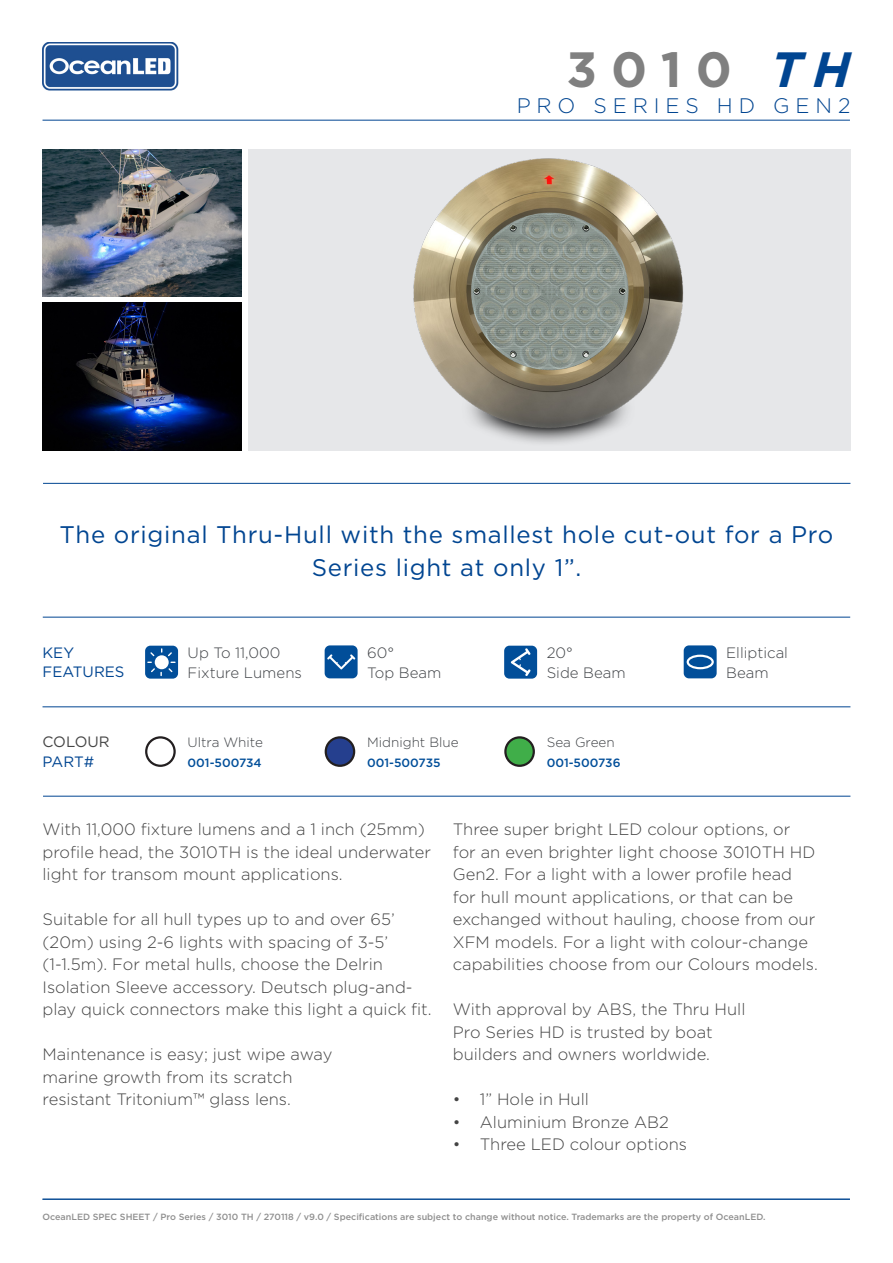
<style>
.page{position:relative;width:893px;height:1263px;background:#fff}
.page>*{position:absolute;margin:0;border:0;box-sizing:border-box;transform-origin:0 0}
.t1{font:700 49.5px "Gotham";color:#808080}
.t2{font:24px/33px "Gotham";letter-spacing:.03em;color:#004591;text-align:center}
.t3{font:300 21px "Gotham";letter-spacing:.28em;color:#004591}
.t4{font:300 16.5px/22.5px "Gotham";color:#444}
.t5{font:300 15px/19.5px "Gotham";color:#3f4246}
.t6{font:15px "Gotham";color:#004591}
.t7{font:15px "Gotham";color:#444}
.t8{font:300 13.5px "Gotham";color:#3f4246}
.t9{font:500 12px "Gotham";color:#014e99}
.t10{font:500 9px "Gotham";color:#8f8f8f}
.s1{font-style:italic;color:#004591}
</style>
<div class="page">
<img style="left:43px;top:43px;width:135px;height:48px">
<hr style="left:43px;top:796px;width:807px;height:1px;background:#004591">
<hr style="left:43px;top:483px;width:807px;height:1px;background:#004591">
<hr style="left:43px;top:617px;width:807px;height:1px;background:#004591">
<hr style="left:43px;top:120px;width:807px;height:1px;background:#004591">
<div style="left:248px;top:149px;width:602px;height:301px;background:#e6e7e9"></div>
<hr style="left:43px;top:706px;width:807px;height:1px;background:#004591">
<hr style="left:43px;top:1199px;width:807px;height:1px;background:#004591">
<div style="left:145px;top:646px;width:33px;height:33px;background:#014e99;border-radius:5px"></div>
<svg style="left:147px;top:648px;width:29px;height:28px"></svg>
<div style="left:504px;top:646px;width:33px;height:33px;background:#014e99;border-radius:5px"></div>
<svg style="left:511px;top:648px;width:20px;height:28px"></svg>
<div style="left:325px;top:645px;width:33px;height:33px;background:#014e99;border-radius:5px"></div>
<svg style="left:327px;top:654px;width:28px;height:15px"></svg>
<img style="left:413px;top:158px;width:271px;height:285px">
<svg style="left:146px;top:737px;width:29px;height:29px"></svg>
<div style="left:145px;top:736px;width:31px;height:31px;border:2px solid #231f20;border-radius:50%"></div>
<div style="left:326px;top:737px;width:28px;height:29px;background:#253f8e;border-radius:50%"></div>
<div style="left:325px;top:736px;width:30px;height:31px;border:2px solid #231f20;border-radius:50%"></div>
<div style="left:505px;top:737px;width:29px;height:29px;background:#40ae49;border-radius:50%"></div>
<div style="left:504px;top:736px;width:31px;height:31px;border:2px solid #231f20;border-radius:50%"></div>
<div style="left:684px;top:645px;width:33px;height:33px;background:#014e99;border-radius:5px"></div>
<div style="left:687px;top:655px;width:27px;height:14px;border:2px solid #fff;border-radius:50%"></div>
<img style="left:43px;top:149px;width:198px;height:148px">
<img style="left:43px;top:303px;width:198px;height:147px">
<p class="t1" style="left:567px;top:36px;width:285px">3010 <span class="s1">TH</span></p>
<p class="t3" style="left:517px;top:92px;width:335px">PRO SERIES HD GEN2</p>
<p class="t2" style="left:60px;top:518px;width:775px">The original Thru-Hull with the smallest hole cut-out for a Pro<br>Series light at only 1”.</p>
<p class="t6" style="left:43px;top:643px;width:33px">KEY</p>
<p class="t6" style="left:43px;top:662px;width:83px">FEATURES</p>
<p class="t7" style="left:43px;top:732px;width:69px">COLOUR</p>
<p class="t6" style="left:43px;top:752px;width:53px">PART#</p>
<p class="t5" style="left:188px;top:643px;width:116px">Up To 11,000<br>Fixture Lumens</p>
<p class="t5" style="left:367px;top:643px;width:76px">60°<br>Top Beam</p>
<p class="t5" style="left:547px;top:643px;width:80px">20°<br>Side Beam</p>
<p class="t5" style="left:726px;top:643px;width:63px">Elliptical</p>
<p class="t5" style="left:726px;top:662px;width:44px">Beam</p>
<p class="t8" style="left:188px;top:734px;width:77px">Ultra White</p>
<p class="t9" style="left:188px;top:754px;width:76px">001-500734</p>
<p class="t8" style="left:367px;top:734px;width:93px">Midnight Blue</p>
<p class="t9" style="left:367px;top:754px;width:75px">001-500735</p>
<p class="t8" style="left:547px;top:734px;width:70px">Sea Green</p>
<p class="t9" style="left:547px;top:754px;width:75px">001-500736</p>
<p class="t4" style="left:43px;top:818px;width:390px">With 11,000 fixture lumens and a 1 inch (25mm) profile head, the 3010TH is the ideal underwater light for transom mount applications.</p>
<p class="t4" style="left:43px;top:908px;width:391px">Suitable for all hull types up to and over 65’ (20m) using 2-6 lights with spacing of 3-5’ (1-1.5m). For metal hulls, choose the Delrin Isolation Sleeve accessory. Deutsch plug-and&shy;play quick connectors make this light a quick fit.</p>
<p class="t4" style="left:43px;top:1043px;width:291px">Maintenance is easy; just wipe away marine growth from its scratch resistant Tritonium™ glass lens.</p>
<p class="t4" style="left:453px;top:818px;width:366px">Three super bright LED colour options, or<br>for an even brighter light choose 3010TH HD Gen2. For a light with a lower profile head for hull mount applications, or that can be exchanged without hauling, choose from our XFM models. For a light with colour-change capabilities choose from our Colours models.</p>
<p class="t4" style="left:453px;top:998px;width:294px">With approval by ABS, the Thru Hull<br>Pro Series HD is trusted by boat builders and owners worldwide.</p>
<p class="t4" style="left:453px;top:1088px;width:138px">• 1” Hole in Hull</p>
<p class="t4" style="left:453px;top:1110px;width:217px">• Aluminium Bronze AB2</p>
<p class="t4" style="left:453px;top:1133px;width:236px">• Three LED colour options</p>
<p class="t10" style="left:43px;top:1211px;width:724px">OceanLED SPEC SHEET / Pro Series / 3010 TH / 270118 / v9.0 / Specifications are subject to change without notice. Trademarks are the property of OceanLED.</p>
</div>
